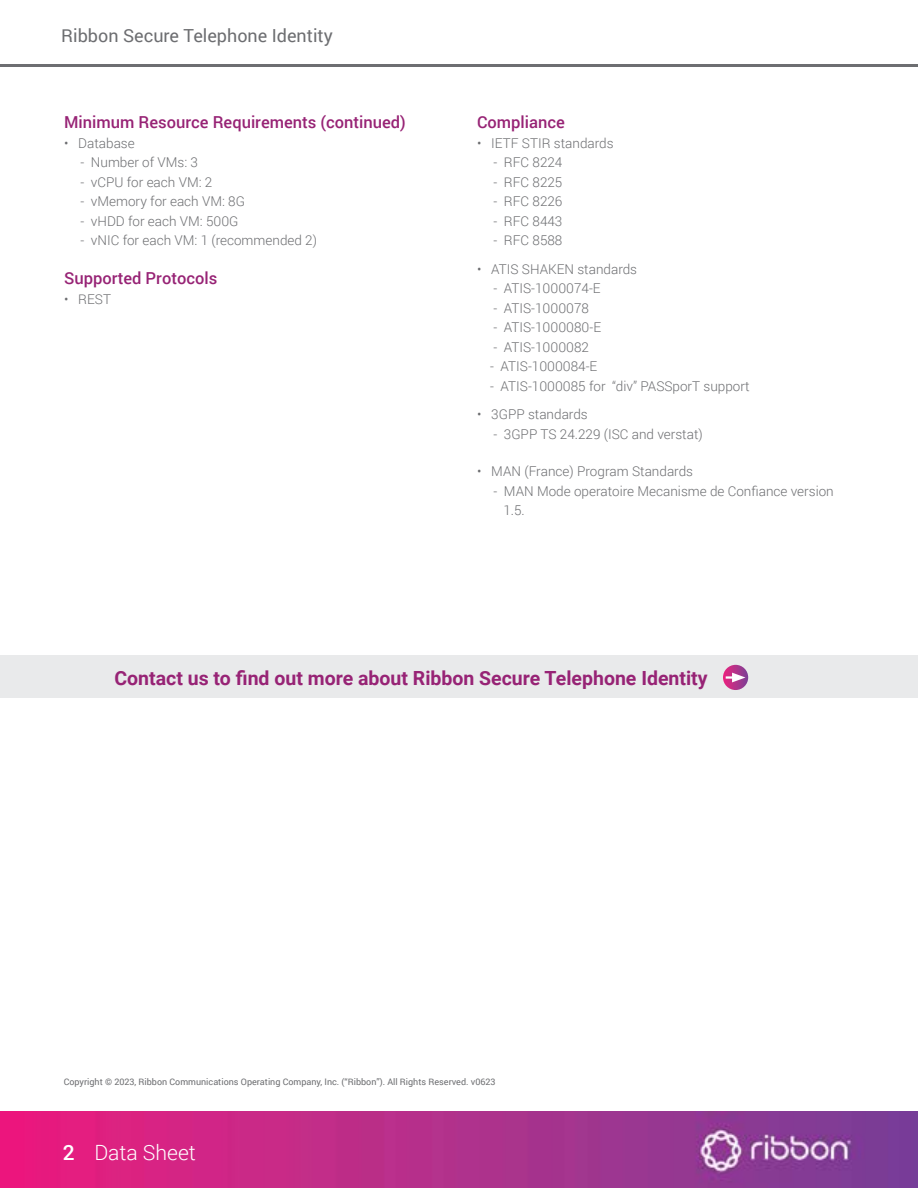
<style>
.page{position:relative;width:918px;height:1188px;background:#fff}
.page>*{position:absolute;margin:0;border:0;box-sizing:border-box;transform-origin:0 0}
.t1{font:300 21px "Roboto";color:#fff}
.t2{font:700 19.5px "Roboto";color:#972375}
.t3{font:18px "Roboto";color:#6d6e71}
.t4{font:500 16.5px "Roboto";color:#972375}
.t5{font:300 13.5px/19.5px "Roboto";color:#6d6e71}
.t6{font:9px "Roboto";color:#6d6e71}
.s1{font-weight:500}
</style>
<div class="page">
<img style="left:0;top:1111px;width:918px;height:77px">
<hr style="left:0;top:64px;width:918px;height:2px;background:#6d6e71">
<div style="left:0;top:656px;width:918px;height:42px;background:#e9eaeb"></div>
<svg style="left:723px;top:665px;width:25px;height:25px"></svg>
<svg style="left:726px;top:673px;width:20px;height:9px"></svg>
<h3 class="t3" style="left:61px;top:22px;width:273px">Ribbon Secure Telephone Identity</h3>
<p class="t4" style="left:64px;top:111px;width:343px">Minimum Resource Requirements (continued)</p>
<p class="t5" style="left:64px;top:133px;width:72px">• Database</p>
<p class="t5" style="left:80px;top:152px;width:119px">- Number of VMs: 3</p>
<p class="t5" style="left:80px;top:172px;width:133px">- vCPU for each VM: 2</p>
<p class="t5" style="left:80px;top:191px;width:166px">- vMemory for each VM: 8G</p>
<p class="t5" style="left:80px;top:211px;width:160px">- vHDD for each VM: 500G</p>
<p class="t5" style="left:80px;top:230px;width:238px">- vNIC for each VM: 1 (recommended 2)</p>
<p class="t4" style="left:64px;top:267px;width:155px">Supported Protocols</p>
<p class="t5" style="left:64px;top:289px;width:48px">• REST</p>
<p class="t4" style="left:477px;top:111px;width:89px">Compliance</p>
<p class="t5" style="left:477px;top:133px;width:138px">• IETF STIR standards</p>
<p class="t5" style="left:494px;top:152px;width:70px">- RFC 8224</p>
<p class="t5" style="left:494px;top:172px;width:70px">- RFC 8225</p>
<p class="t5" style="left:494px;top:191px;width:70px">- RFC 8226</p>
<p class="t5" style="left:494px;top:211px;width:70px">- RFC 8443</p>
<p class="t5" style="left:494px;top:230px;width:70px">- RFC 8588</p>
<p class="t5" style="left:477px;top:259px;width:162px">• ATIS SHAKEN standards</p>
<p class="t5" style="left:494px;top:278px;width:109px">- ATIS-1000074-E</p>
<p class="t5" style="left:494px;top:298px;width:97px">- ATIS-1000078</p>
<p class="t5" style="left:494px;top:317px;width:109px">- ATIS-1000080-E</p>
<p class="t5" style="left:494px;top:337px;width:97px">- ATIS-1000082</p>
<p class="t5" style="left:490px;top:356px;width:109px">- ATIS-1000084-E</p>
<p class="t5" style="left:490px;top:376px;width:261px">- ATIS-1000085 for “div” PASSporT support</p>
<p class="t5" style="left:477px;top:404px;width:112px">• 3GPP standards</p>
<p class="t5" style="left:494px;top:424px;width:211px">- 3GPP TS 24.229 (ISC and verstat)</p>
<p class="t5" style="left:477px;top:461px;width:218px">• MAN (France) Program Standards</p>
<p class="t5" style="left:503px;top:481px;width:332px;text-indent:-10px">- MAN Mode operatoire Mecanisme de Confiance version<br>1.5.</p>
<h2 class="t2" style="left:115px;top:664px;width:595px">Contact us to find out more about Ribbon Secure Telephone Identity</h2>
<p class="t6" style="left:64px;top:1075px;width:433px">Copyright ©️ 2023, Ribbon Communications Operating Company, Inc. (“Ribbon”). All Rights Reserved. v0623</p>
<h1 class="t1" style="left:63px;top:1138px;width:134px"><span class="s1">2</span> Data Sheet</h1>
</div>
